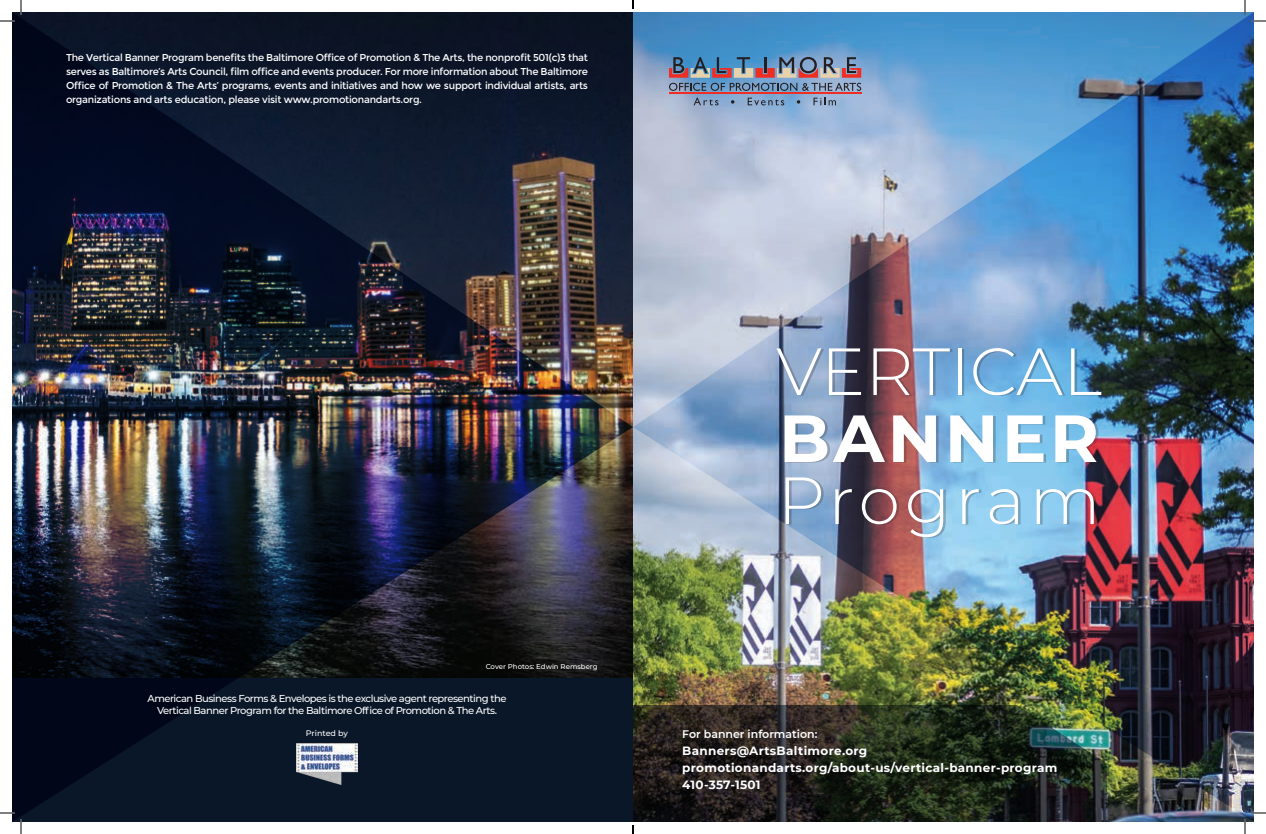
<style>
.page{position:relative;width:1266px;height:834px;background:#fff}
.page>*{position:absolute;margin:0;border:0;box-sizing:border-box;transform-origin:0 0}
.t1{font:300 66.6px "Montserrat";color:#fff}
.t2{font:300 66.6px "Montserrat";letter-spacing:.07em;color:#fff}
.t3{font:700 66.6px "Montserrat";letter-spacing:.05em;color:#fff}
.t4{font:700 12px/16.8px "Montserrat";letter-spacing:.025em;color:#fff}
.t5{font:600 11px "Montserrat";color:#fff}
.t6{font:10px/14px "Montserrat";letter-spacing:-.025em;color:#fff;text-align:justify}
.t7{font:500 10px/12px "Montserrat";letter-spacing:-.05em;color:#fff;text-align:center}
.t8{font:500 8px "Montserrat";letter-spacing:-.005em;color:#fff}
.t9{font:500 7px "Montserrat";color:#fff}
</style>
<div class="page">
<img style="left:12px;top:12px;width:621px;height:810px">
<img style="left:296px;top:743px;width:62px;height:42px">
<img style="left:633px;top:12px;width:621px;height:810px">
<svg style="left:669px;top:57px;width:192px;height:34px;background:#78829b"></svg>
<hr style="left:669px;top:93px;width:192px;height:1px;background:#ee2e22">
<svg style="left:694px;top:98px;width:24px;height:7px"></svg>
<svg style="left:731px;top:100px;width:3px;height:4px"></svg>
<svg style="left:748px;top:98px;width:36px;height:7px"></svg>
<svg style="left:797px;top:100px;width:3px;height:4px"></svg>
<svg style="left:814px;top:98px;width:22px;height:7px"></svg>
<svg style="left:788px;top:478px;width:308px;height:60px;background:#8499b4"></svg>
<svg style="left:787px;top:416px;width:312px;height:47px;background:#748aa6"></svg>
<svg style="left:779px;top:349px;width:325px;height:47px;background:#6b8bae"></svg>
<svg style="left:633px;top:705px;width:474px;height:117px;background:#252920"></svg>
<svg style="left:0;top:0;width:22px;height:22px"></svg>
<svg style="left:0;top:812px;width:22px;height:22px"></svg>
<svg style="left:1244px;top:0;width:22px;height:22px"></svg>
<svg style="left:1244px;top:812px;width:22px;height:22px"></svg>
<svg style="left:632px;top:0;width:2px;height:9px"></svg>
<svg style="left:632px;top:825px;width:2px;height:9px"></svg>
<p class="t6" style="left:66px;top:51px;width:524px">The Vertical Banner Program benefits the Baltimore Office of Promotion &amp; The Arts, the nonprofit 501(c)3 that serves as Baltimore’s Arts Council, film office and events producer. For more information about The Baltimore Office of Promotion &amp; The Arts’ programs, events and initiatives and how we support individual artists, arts organizations and arts education, please visit www.promotionandarts.org.</p>
<p class="t9" style="left:486px;top:661px;width:113px">Cover Photos: Edwin Remsberg</p>
<p class="t7" style="left:148px;top:692px;width:360px">American Business Forms &amp; Envelopes is the exclusive agent representing the<br>Vertical Banner Program for the Baltimore Office of Promotion &amp; The Arts.</p>
<p class="t8" style="left:306px;top:727px;width:44px">Printed by</p>
<h1 class="t1" style="left:776px;top:326px;width:327px">VERTICAL</h1>
<h1 class="t3" style="left:779px;top:390px;width:321px">BANNER</h1>
<h1 class="t2" style="left:777px;top:455px;width:324px">Program</h1>
<p class="t5" style="left:682px;top:726px;width:137px">For banner information:</p>
<p class="t4" style="left:682px;top:742px;width:377px">Banners@ArtsBaltimore.org promotionandarts.org/about-us/vertical-banner-program<br>410-357-1501</p>
</div>
